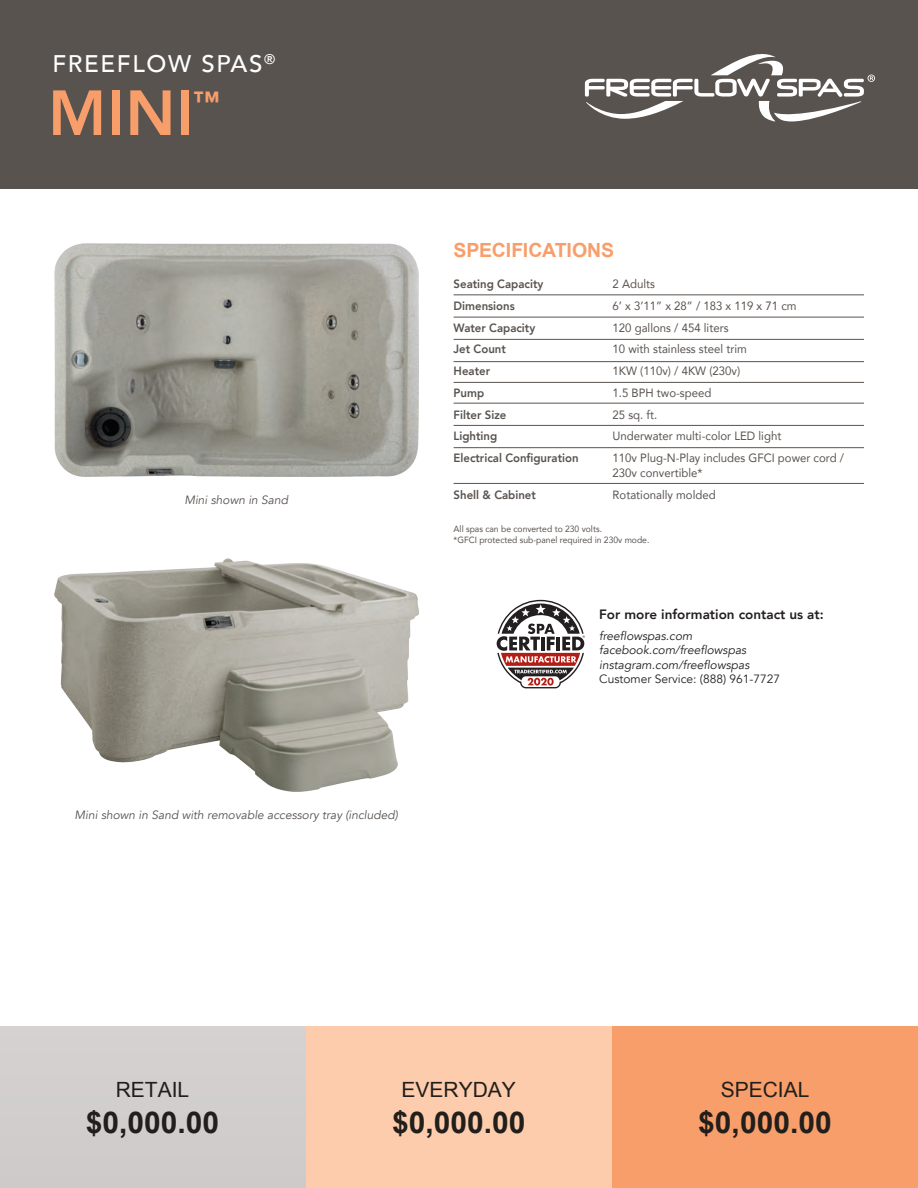
<style>
.page{position:relative;width:918px;height:1188px;background:#fff}
.page>*{position:absolute;margin:0;border:0;box-sizing:border-box;transform-origin:0 0}
.t1{font:800 63px "Avenir";color:#f89e6b}
.t2{font:700 30px "Arial";color:#211f1c}
.t3{font:800 26.25px "Avenir";color:#f89e6b}
.t4{font:500 24px "Avenir";letter-spacing:.07em;color:#fff}
.t5{font:21px "Arial";color:#211f1c}
.t6{font:700 19.5px "Arial";letter-spacing:-.005em;color:#f89e6b}
.t7{font:800 13.5px "Avenir";color:#231f20}
.t8{font:12px/15px "Avenir";color:#59534f;scale:.95 1}
.t9{font:800 12px "Avenir";color:#59534f;scale:.95 1}
.t10{font:italic 12px/14.4px "Avenir";color:#231f20}
.t11{font:italic 12px "Avenir";color:#59534f}
.t12{font:12px "Avenir";color:#231f20}
.t13{font:9px/10.5px "Avenir";color:#59534f;scale:.95 1}
</style>
<div class="page">
<div style="left:0;top:0;width:918px;height:189px;background:#59534f"></div>
<svg style="left:585px;top:54px;width:290px;height:68px"></svg>
<div style="left:0;top:1026px;width:306px;height:162px;background:#cdcac9"></div>
<hr style="left:454px;top:295px;width:410px;height:1px;background:#59534f">
<hr style="left:454px;top:317px;width:410px;height:1px;background:#59534f">
<hr style="left:454px;top:339px;width:410px;height:1px;background:#59534f">
<hr style="left:454px;top:361px;width:410px;height:1px;background:#59534f">
<hr style="left:454px;top:382px;width:410px;height:1px;background:#59534f">
<hr style="left:454px;top:403px;width:410px;height:1px;background:#59534f">
<hr style="left:454px;top:425px;width:410px;height:1px;background:#59534f">
<hr style="left:454px;top:447px;width:410px;height:1px;background:#59534f">
<hr style="left:454px;top:483px;width:410px;height:1px;background:#59534f">
<div style="left:306px;top:1026px;width:306px;height:162px;background:#fcccac"></div>
<div style="left:612px;top:1026px;width:306px;height:162px;background:#f89e6b"></div>
<img style="left:54px;top:243px;width:364px;height:234px">
<img style="left:54px;top:558px;width:364px;height:233px">
<svg style="left:496px;top:599px;width:89px;height:90px"></svg>
<h3 class="t4" style="left:52px;top:50px;width:224px">FREEFLOW SPAS<sup>®</sup></h3>
<h1 class="t1" style="left:48px;top:87px;width:147px">MINI</h1>
<h3 class="t3" style="left:193px;top:89px;width:28px">™</h3>
<p class="t11" style="left:184px;top:495px;width:105px">Mini shown in Sand</p>
<p class="t11" style="left:75px;top:810px;width:325px">Mini shown in Sand with removable accessory tray (included)</p>
<h3 class="t6" style="left:454px;top:239px;width:162px">SPECIFICATIONS</h3>
<p class="t9" style="left:454px;top:279px;width:96px">Seating Capacity</p>
<p class="t8" style="left:613px;top:277px;width:46px">2 Adults</p>
<p class="t9" style="left:454px;top:301px;width:66px">Dimensions</p>
<p class="t8" style="left:613px;top:299px;width:195px">6’ x 3’11” x 28” / 183 x 119 x 71 cm</p>
<p class="t9" style="left:454px;top:322px;width:88px">Water Capacity</p>
<p class="t8" style="left:613px;top:321px;width:124px">120 gallons / 454 liters</p>
<p class="t9" style="left:454px;top:344px;width:57px">Jet Count</p>
<p class="t8" style="left:613px;top:343px;width:143px">10 with stainless steel trim</p>
<p class="t9" style="left:454px;top:366px;width:40px">Heater</p>
<p class="t8" style="left:613px;top:364px;width:136px">1KW (110v) / 4KW (230v)</p>
<p class="t9" style="left:454px;top:388px;width:34px">Pump</p>
<p class="t8" style="left:613px;top:386px;width:106px">1.5 BPH two-speed</p>
<p class="t9" style="left:454px;top:409px;width:57px">Filter Size</p>
<p class="t8" style="left:613px;top:408px;width:49px">25 sq. ft.</p>
<p class="t9" style="left:454px;top:431px;width:48px">Lighting</p>
<p class="t8" style="left:613px;top:430px;width:179px">Underwater multi-color LED light</p>
<p class="t9" style="left:454px;top:448px;width:133px">Electrical Configuration</p>
<p class="t8" style="left:613px;top:451px;width:245px">110v Plug-N-Play includes GFCI power cord /<br>230v convertible*</p>
<p class="t9" style="left:454px;top:490px;width:88px">Shell &amp; Cabinet</p>
<p class="t8" style="left:613px;top:488px;width:110px">Rotationally molded</p>
<p class="t13" style="left:454px;top:525px;width:208px">All spas can be converted to 230 volts.<br>*GFCI protected sub-panel required in 230v mode.</p>
<p class="t7" style="left:599px;top:608px;width:226px">For more information contact us at:</p>
<p class="t10" style="left:599px;top:629px;width:152px">freeflowspas.com facebook.com/freeflowspas instagram.com/freeflowspas</p>
<p class="t12" style="left:599px;top:674px;width:182px">Customer Service: (888) 961-7727</p>
<h3 class="t5" style="left:116px;top:1077px;width:75px">RETAIL</h3>
<h2 class="t2" style="left:86px;top:1110px;width:135px">$0,000.00</h2>
<h3 class="t5" style="left:402px;top:1077px;width:116px">EVERYDAY</h3>
<h2 class="t2" style="left:392px;top:1110px;width:135px">$0,000.00</h2>
<h3 class="t5" style="left:721px;top:1077px;width:90px">SPECIAL</h3>
<h2 class="t2" style="left:698px;top:1110px;width:135px">$0,000.00</h2>
</div>
